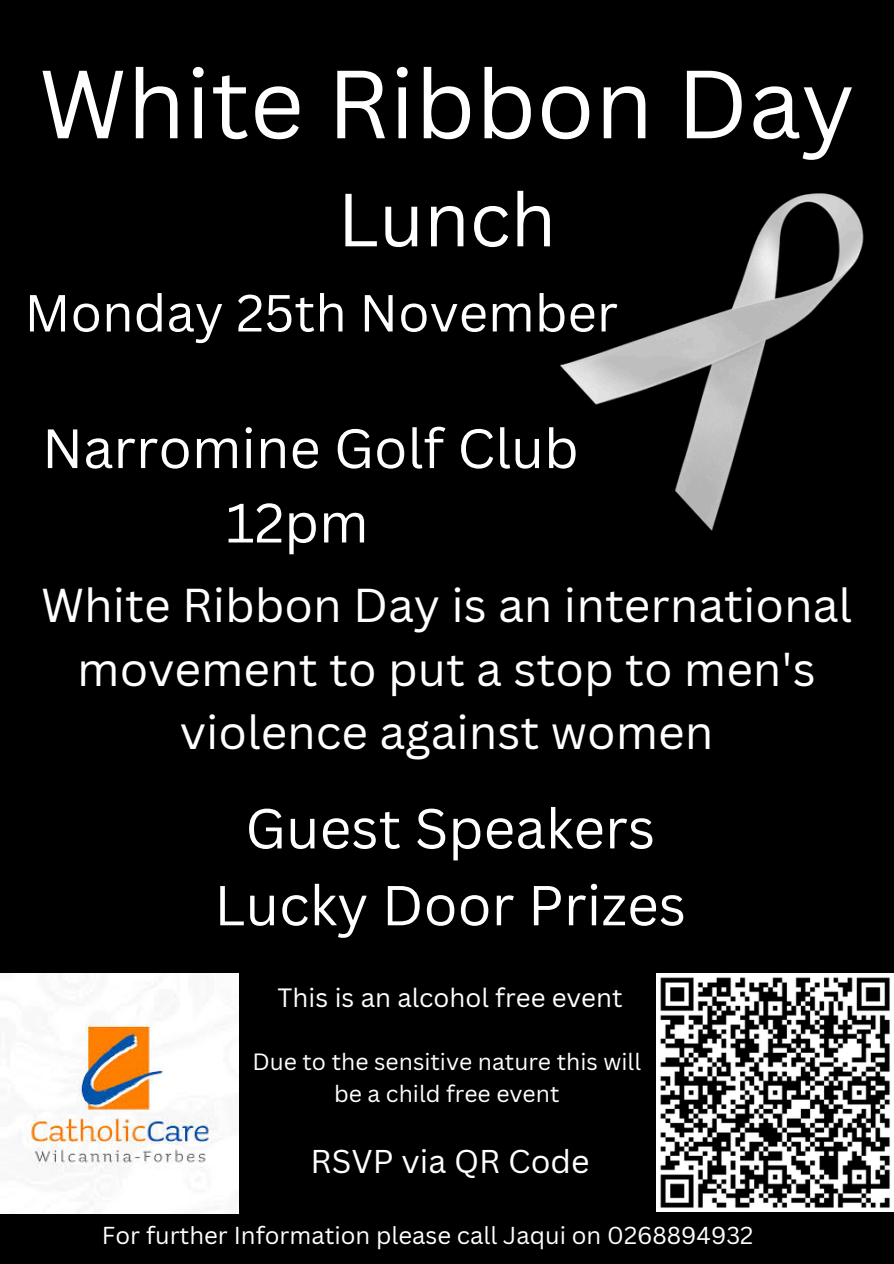
<style>
.page{position:relative;width:894px;height:1264px;background:#fff}
.page>*{position:absolute;margin:0;border:0;box-sizing:border-box;transform-origin:0 0}
.t1{font:94.5px "Canva Sans";color:#fff}
.t2{font:73.5px "Canva Sans";color:#fff}
.t3{font:54.9px/76.8px "Canva Sans";color:#fff;text-align:center}
.t4{font:54.15px/74.4px "Canva Sans";color:#fff;text-align:center}
.t5{font:51px "Canva Sans";color:#fff}
.t6{font:46.2px/63.6px "Canva Sans";color:#fff;text-align:center}
.t7{font:32.1px "Canva Sans";color:#fff}
.t8{font:25.8px "Canva Sans";color:#fff}
.t9{font:23.85px "Canva Sans";color:#fff}
.t10{font:22.95px/31.5px "Canva Sans";color:#fff;text-align:center}
</style>
<div class="page">
<div style="left:0;top:0;width:893px;height:1263px;background:#000"></div>
<img style="left:560px;top:193px;width:304px;height:338px">
<img style="left:0;top:973px;width:238px;height:240px">
<img style="left:656px;top:973px;width:237px;height:237px">
<h2 class="t1" style="left:39px;top:37px;width:817px">White Ribbon Day</h2>
<h2 class="t2" style="left:337px;top:168px;width:220px">Lunch</h2>
<h2 class="t5" style="left:24px;top:277px;width:595px">Monday 25th November</h2>
<h3 class="t4" style="left:42px;top:410px;width:538px">Narromine Golf Club<br>12pm</h3>
<p class="t6" style="left:41px;top:572px;width:812px">White Ribbon Day is an international movement to put a stop to men's violence against women</p>
<p class="t3" style="left:214px;top:788px;width:473px">Guest Speakers<br>Lucky Door Prizes</p>
<h4 class="t8" style="left:277px;top:979px;width:346px">This is an alcohol free event</h4>
<p class="t10" style="left:252px;top:1045px;width:390px">Due to the sensitive nature this will be a child free event</p>
<h5 class="t7" style="left:310px;top:1138px;width:280px">RSVP via QR Code</h5>
<h5 class="t9" style="left:102px;top:1218px;width:652px">For further Information please call Jaqui on 0268894932</h5>
</div>
